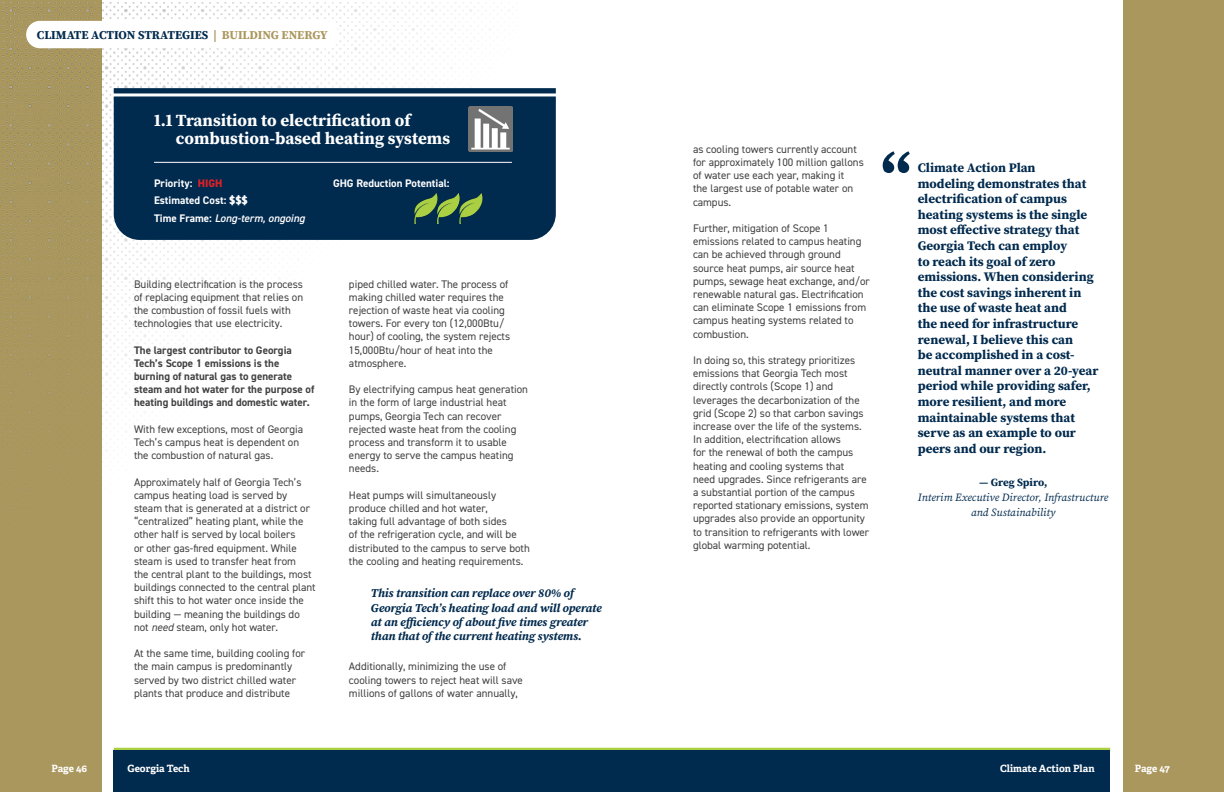
<style>
.page{position:relative;width:1224px;height:792px;background:#fff}
.page>*{position:absolute;margin:0;border:0;box-sizing:border-box;transform-origin:0 0}
.t1{font:700 70px "Source Serif Pro";color:#002a4e}
.t2{font:700 17px/18px "Source Serif Pro";color:#fff}
.t3{font:700 13px/15.6px "Source Serif Pro";color:#002a4e}
.t4{font:italic 700 12px/14.4px "Source Serif Pro";letter-spacing:-.01em;color:#002a4e}
.t5{font:700 12px "Source Serif Pro";letter-spacing:-.005em;color:#002a4e}
.t6{font:11px/13.2px "DIN2014";color:#414042}
.t7{font:700 11px/13.2px "DIN2014";color:#414042}
.t8{font:700 11px/17.5px "DIN2014";color:#fff}
.t9{font:italic 11px/15px "Source Serif Pro";color:#002a4e;text-align:center}
.t10{font:700 11px "Source Serif Pro";color:#002a4e}
.t11{font:700 10px "Adelle";letter-spacing:-.005em;color:#fff}
.s1{color:#aa975d}
.s2{color:#002a4e}
.s3{font-weight:800;color:#de2027}
.s4{font-weight:800}
.s5{font-weight:600;font-style:italic}
.s6{font-style:italic}
</style>
<div class="page">
<hr style="left:114px;top:748px;width:996px;height:3px;background:#abcf42">
<div style="left:114px;top:751px;width:996px;height:41px;background:#002a4e"></div>
<div style="left:0;top:0;width:101px;height:792px;background:#aa975d"></div>
<img style="left:2px;top:0;width:477px;height:584px">
<div style="left:28px;top:22px;width:309px;height:25px;background:#fff;border-radius:12px"></div>
<div style="left:26px;top:21px;width:313px;height:27px;border:3px solid #fff;border-radius:12px"></div>
<div style="left:114px;top:88px;width:442px;height:152px;background:#002a4e"></div>
<img style="left:468px;top:107px;width:45px;height:44px">
<img style="left:441px;top:193px;width:14px;height:30px">
<img style="left:455px;top:193px;width:30px;height:30px">
<img style="left:411px;top:193px;width:30px;height:30px">
<hr style="left:154px;top:162px;width:358px;height:1px;background:#fff">
<hr style="left:111px;top:93px;width:447px;height:3px;background:#fff">
<div style="left:1123px;top:0;width:101px;height:792px;background:#aa975d"></div>
<p class="t5" style="left:37px;top:27px;width:292px">CLIMATE ACTION STRATEGIES <span class="s1">| BUILDING ENERGY</span></p>
<h2 class="t2" style="left:176px;top:111px;width:276px;text-indent:-22px">1.1 Transition to electrification of combustion-based heating systems</h2>
<p class="t8" style="left:154px;top:174px;width:152px">Priority:<span class="s2">:</span> <span class="s3">HIGH<br></span>Estimated Cost: <span class="s4">$$$<br></span>Time Frame: <span class="s5">Long-term, ongoing</span></p>
<p class="t8" style="left:333px;top:174px;width:118px">GHG Reduction Potential:</p>
<p class="t6" style="left:134px;top:277px;width:171px">Building electrification is the process of replacing equipment that relies on the combustion of fossil fuels with technologies that use electricity.</p>
<p class="t7" style="left:134px;top:343px;width:182px">The largest contributor to Georgia Tech’s Scope 1 emissions is the burning of natural gas to generate steam and hot water for the purpose of heating buildings and domestic water.</p>
<p class="t6" style="left:134px;top:422px;width:171px">With few exceptions, most of Georgia<br>Tech’s campus heat is dependent on the combustion of natural gas.</p>
<p class="t6" style="left:134px;top:475px;width:183px">Approximately half of Georgia Tech’s campus heating load is served by steam that is generated at a district or “centralized” heating plant, while the other half is served by local boilers<br>or other gas-fired equipment. While steam is used to transfer heat from<br>the central plant to the buildings, most buildings connected to the central plant shift this to hot water once inside the building — meaning the buildings do not <span class="s6">need</span> steam, only hot water.</p>
<p class="t6" style="left:134px;top:647px;width:173px">At the same time, building cooling for the main campus is predominantly served by two district chilled water plants that produce and distribute</p>
<p class="t11" style="left:52px;top:762px;width:37px">Page 46</p>
<p class="t11" style="left:128px;top:762px;width:64px">Georgia Tech</p>
<p class="t6" style="left:349px;top:277px;width:163px">piped chilled water. The process of making chilled water requires the rejection of waste heat via cooling towers. For every ton (12,000Btu/ hour) of cooling, the system rejects<br>15,000Btu/hour of heat into the atmosphere.</p>
<p class="t6" style="left:349px;top:383px;width:181px">By electrifying campus heat generation in the form of large industrial heat pumps, Georgia Tech can recover rejected waste heat from the cooling process and transform it to usable energy to serve the campus heating needs.</p>
<p class="t6" style="left:349px;top:488px;width:182px">Heat pumps will simultaneously produce chilled and hot water,<br>taking full advantage of both sides<br>of the refrigeration cycle, and will be distributed to the campus to serve both the cooling and heating requirements.</p>
<p class="t4" style="left:371px;top:586px;width:232px">This transition can replace over 80% of Georgia Tech’s heating load and will operate at an efficiency of about five times greater than that of the current heating systems.</p>
<p class="t6" style="left:349px;top:660px;width:176px">Additionally, minimizing the use of cooling towers to reject heat will save millions of gallons of water annually,</p>
<p class="t6" style="left:693px;top:142px;width:172px">as cooling towers currently account for approximately 100 million gallons of water use each year, making it<br>the largest use of potable water on campus.</p>
<p class="t6" style="left:693px;top:221px;width:178px">Further, mitigation of Scope 1 emissions related to campus heating can be achieved through ground source heat pumps, air source heat pumps, sewage heat exchange, and/or renewable natural gas. Electrification can eliminate Scope 1 emissions from campus heating systems related to combustion.</p>
<p class="t6" style="left:693px;top:353px;width:178px">In doing so, this strategy prioritizes emissions that Georgia Tech most directly controls (Scope 1) and leverages the decarbonization of the grid (Scope 2) so that carbon savings increase over the life of the systems.<br>In addition, electrification allows<br>for the renewal of both the campus heating and cooling systems that<br>need upgrades. Since refrigerants are a substantial portion of the campus reported stationary emissions, system upgrades also provide an opportunity to transition to refrigerants with lower global warming potential.</p>
<h1 class="t1" style="left:881px;top:131px;width:32px">“</h1>
<p class="t3" style="left:918px;top:160px;width:182px">Climate Action Plan<br>modeling demonstrates that electrification of campus heating systems is the single most effective strategy that<br>Georgia Tech can employ<br>to reach its goal of zero emissions. When considering the cost savings inherent in the use of waste heat and<br>the need for infrastructure renewal, I believe this can<br>be accomplished in a cost&shy;neutral manner over a 20-year period while providing safer, more resilient, and more maintainable systems that serve as an example to our peers and our region.</p>
<p class="t10" style="left:979px;top:475px;width:70px">— Greg Spiro,</p>
<p class="t9" style="left:918px;top:490px;width:192px">Interim Executive Director, Infrastructure and Sustainability</p>
<p class="t11" style="left:1000px;top:762px;width:96px">Climate Action Plan</p>
<p class="t11" style="left:1135px;top:762px;width:36px">Page 47</p>
</div>
